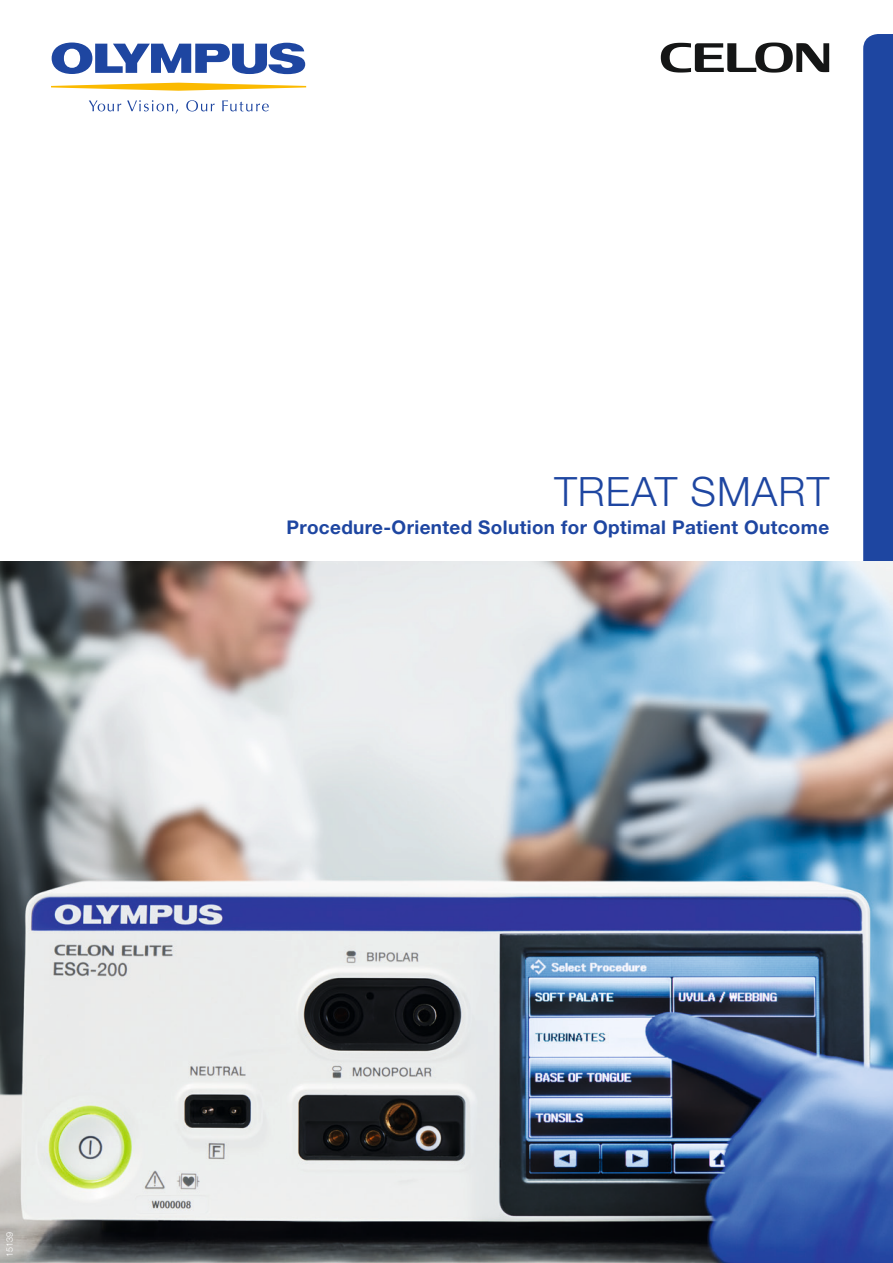
<style>
.page{position:relative;width:893px;height:1263px;background:#fff}
.page>*{position:absolute;margin:0;border:0;box-sizing:border-box;transform-origin:0 0}
.t1{font:300 40.5px "Helvetica Neue LT Pro";letter-spacing:.025em;color:#1e46a1}
.t2{font:700 18.9px "Helvetica Neue LT Pro";letter-spacing:.02em;color:#1e46a1}
.t3{font:300 9px "Helvetica Neue LT Pro";color:#fff}
</style>
<div class="page">
<svg style="left:863px;top:34px;width:30px;height:527px;background:#234aa3"></svg>
<img style="left:0;top:561px;width:893px;height:702px">
<svg style="left:52px;top:43px;width:253px;height:31px"></svg>
<svg style="left:51px;top:83px;width:255px;height:8px"></svg>
<svg style="left:89px;top:100px;width:32px;height:11px"></svg>
<svg style="left:127px;top:100px;width:51px;height:14px"></svg>
<svg style="left:186px;top:100px;width:29px;height:11px"></svg>
<svg style="left:222px;top:100px;width:47px;height:11px"></svg>
<svg style="left:661px;top:43px;width:168px;height:30px"></svg>
<h1 class="t1" style="left:554px;top:467px;width:276px">TREAT SMART</h1>
<p class="t2" style="left:287px;top:515px;width:544px">Procedure-Oriented Solution for Optimal Patient Outcome</p>
<p class="t3" style="left:4px;top:1256px;width:27px;rotate:-90deg">15139</p>
</div>
